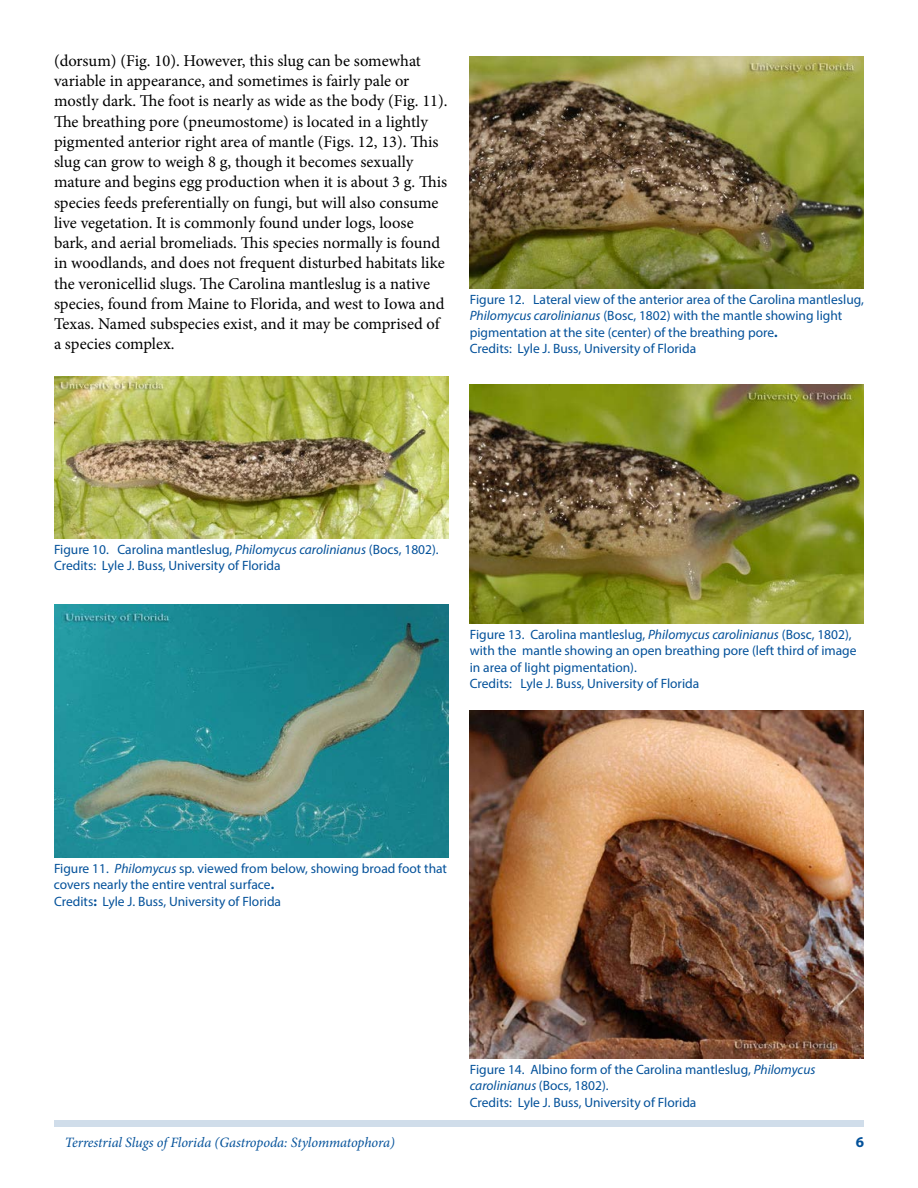
<style>
.page{position:relative;width:918px;height:1188px;background:#fff}
.page>*{position:absolute;margin:0;border:0;box-sizing:border-box;transform-origin:0 0}
.t1{font:16.5px/20.2px "Minion Pro";color:#000}
.t2{font:700 15px "Myriad Pro";color:#03519a}
.t3{font:italic 14.25px "Minion Pro";letter-spacing:-.01em;color:#03519a}
.t4{font:13.5px/16.5px "Myriad Pro";color:#03519a}
.s1{font-style:italic}
.s2{font-weight:700}
</style>
<div class="page">
<div style="left:54px;top:1120px;width:810px;height:7px;background:#d0ddea"></div>
<img style="left:54px;top:377px;width:394px;height:161px">
<img style="left:54px;top:605px;width:394px;height:252px">
<img style="left:470px;top:56px;width:394px;height:232px">
<img style="left:470px;top:384px;width:394px;height:239px">
<img style="left:470px;top:711px;width:394px;height:347px">
<p class="t1" style="left:54px;top:51px;width:395px">(dorsum) (Fig. 10). However, this slug can be somewhat variable in appearance, and sometimes is fairly pale or mostly dark. The foot is nearly as wide as the body (Fig. 11).<br>The breathing pore (pneumostome) is located in a lightly pigmented anterior right area of mantle (Figs. 12, 13). This slug can grow to weigh 8 g, though it becomes sexually mature and begins egg production when it is about 3 g. This species feeds preferentially on fungi, but will also consume live vegetation. It is commonly found under logs, loose bark, and aerial bromeliads. This species normally is found in woodlands, and does not frequent disturbed habitats like the veronicellid slugs. The Carolina mantleslug is a native species, found from Maine to Florida, and west to Iowa and Texas. Named subspecies exist, and it may be comprised of a species complex.</p>
<p class="t4" style="left:470px;top:291px;width:396px">Figure 12. Lateral view of the anterior area of the Carolina mantleslug, <span class="s1">Philomycus carolinianus</span> (Bosc, 1802) with the mantle showing light pigmentation at the site (center) of the breathing pore<span class="s2">.<br></span>Credits: Lyle J. Buss, University of Florida</p>
<p class="t4" style="left:54px;top:541px;width:386px">Figure 10. Carolina mantleslug, <span class="s1">Philomycus carolinianus</span> (Bocs, 1802).<br>Credits: Lyle J. Buss, University of Florida</p>
<p class="t4" style="left:470px;top:626px;width:388px">Figure 13. Carolina mantleslug, <span class="s1">Philomycus carolinianus</span> (Bosc, 1802), with the mantle showing an open breathing pore (left third of image in area of light pigmentation).<br>Credits: Lyle J. Buss, University of Florida</p>
<p class="t4" style="left:54px;top:860px;width:395px">Figure 11. <span class="s1">Philomycus</span> sp. viewed from below, showing broad foot that covers nearly the entire ventral surface<span class="s2">.<br></span>Credits<span class="s2">:</span> Lyle J. Buss, University of Florida</p>
<p class="t4" style="left:470px;top:1061px;width:347px">Figure 14. Albino form of the Carolina mantleslug, <span class="s1">Philomycus carolinianus</span> (Bocs, 1802).<br>Credits: Lyle J. Buss, University of Florida</p>
<p class="t3" style="left:65px;top:1133px;width:331px">Terrestrial Slugs of Florida (Gastropoda: Stylommatophora)</p>
<p class="t2" style="left:856px;top:1133px;width:10px">6</p>
</div>
